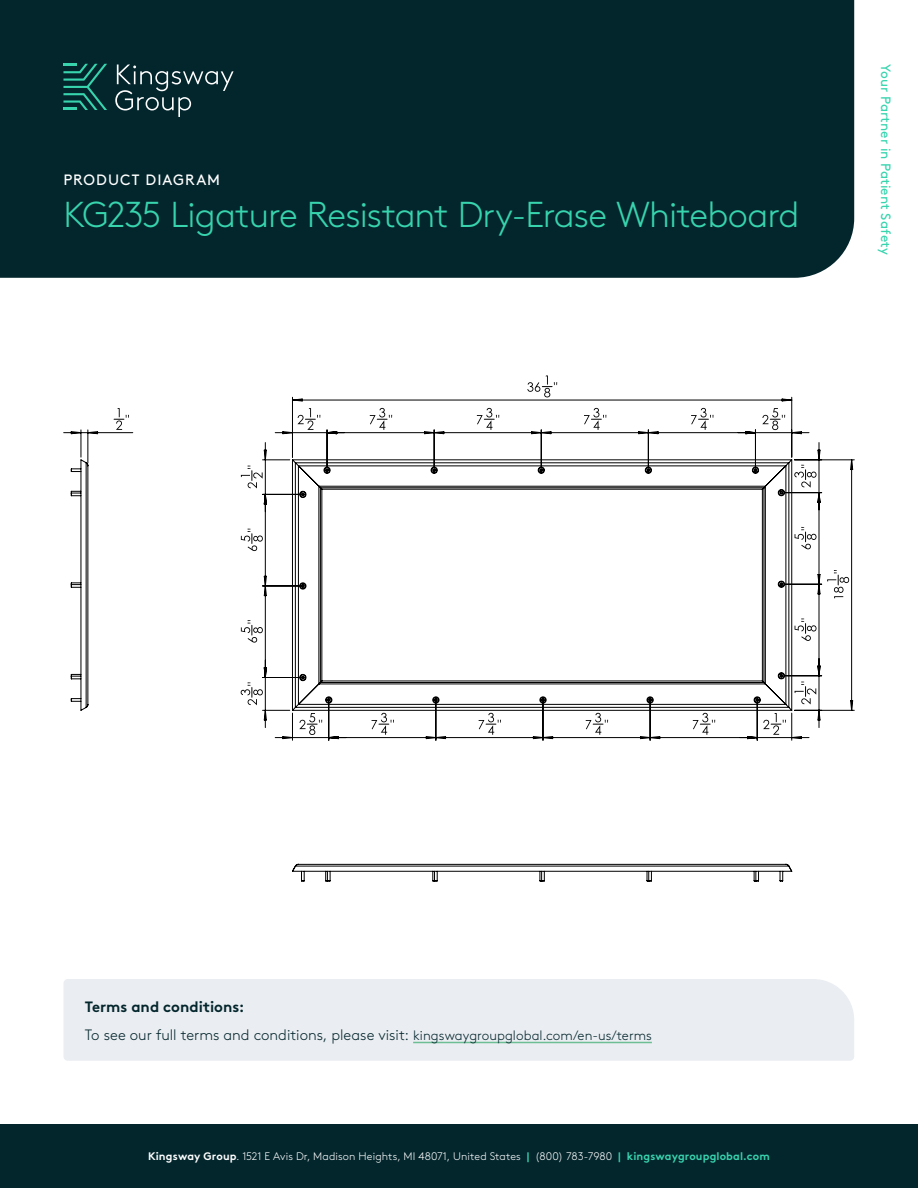
<style>
.page{position:relative;width:918px;height:1188px;background:#fff}
.page>*{position:absolute;margin:0;border:0;box-sizing:border-box;transform-origin:0 0}
.t1{font:300 36px "Brown Pro";letter-spacing:-.03em;color:#37d4ae}
.t2{font:300 15px/28px "Brown Pro";color:#03262d}
.t3{font:15px "Brown Pro";letter-spacing:.07em;color:#fff}
.t4{font:13.5px "Brown Pro";letter-spacing:.005em;color:#37d4ae}
.t5{font:300 10.95px "Brown Pro";letter-spacing:.005em;color:#fff}
.s1{font-weight:700}
.s2{font-size:13.5px}
.s3{font-weight:700;color:#37d4ae}
</style>
<div class="page">
<div style="left:63px;top:979px;width:791px;height:82px;background:#eaedf1"></div>
<hr style="left:413px;top:1042px;width:239px;height:1px;background:#6dbe95">
<div style="left:0;top:1124px;width:918px;height:64px;background:#03262d"></div>
<div style="left:0;top:0;width:854px;height:278px;background:#03262d"></div>
<svg style="left:115px;top:65px;width:119px;height:52px;background:#234147"></svg>
<svg style="left:63px;top:64px;width:44px;height:46px;background:#10534e"></svg>
<svg style="left:527px;top:375px;width:30px;height:11px"></svg>
<svg style="left:63px;top:386px;width:792px;height:354px"></svg>
<svg style="left:70px;top:459px;width:723px;height:423px"></svg>
<h2 class="t3" style="left:63px;top:169px;width:158px">PRODUCT DIAGRAM</h2>
<h1 class="t1" style="left:63px;top:188px;width:737px">KG235 Ligature Resistant Dry-Erase Whiteboard</h1>
<p class="t4" style="left:896px;top:64px;width:193px;rotate:90deg">Your Partner in Patient Safety</p>
<h2 class="t2" style="left:85px;top:991px;width:569px"><span class="s1">Terms and conditions:<br></span>To see our full terms and conditions, please visit: <span class="s2">kingswaygroupglobal.com/en-us/terms</span></h2>
<p class="t5" style="left:148px;top:1148px;width:623px"><span class="s1">Kingsway Group</span>. 1521 E Avis Dr, Madison Heights, MI 48071, United States <span class="s3">|</span> (800) 783-7980 <span class="s3">| kingswaygroupglobal.com</span></p>
</div>
